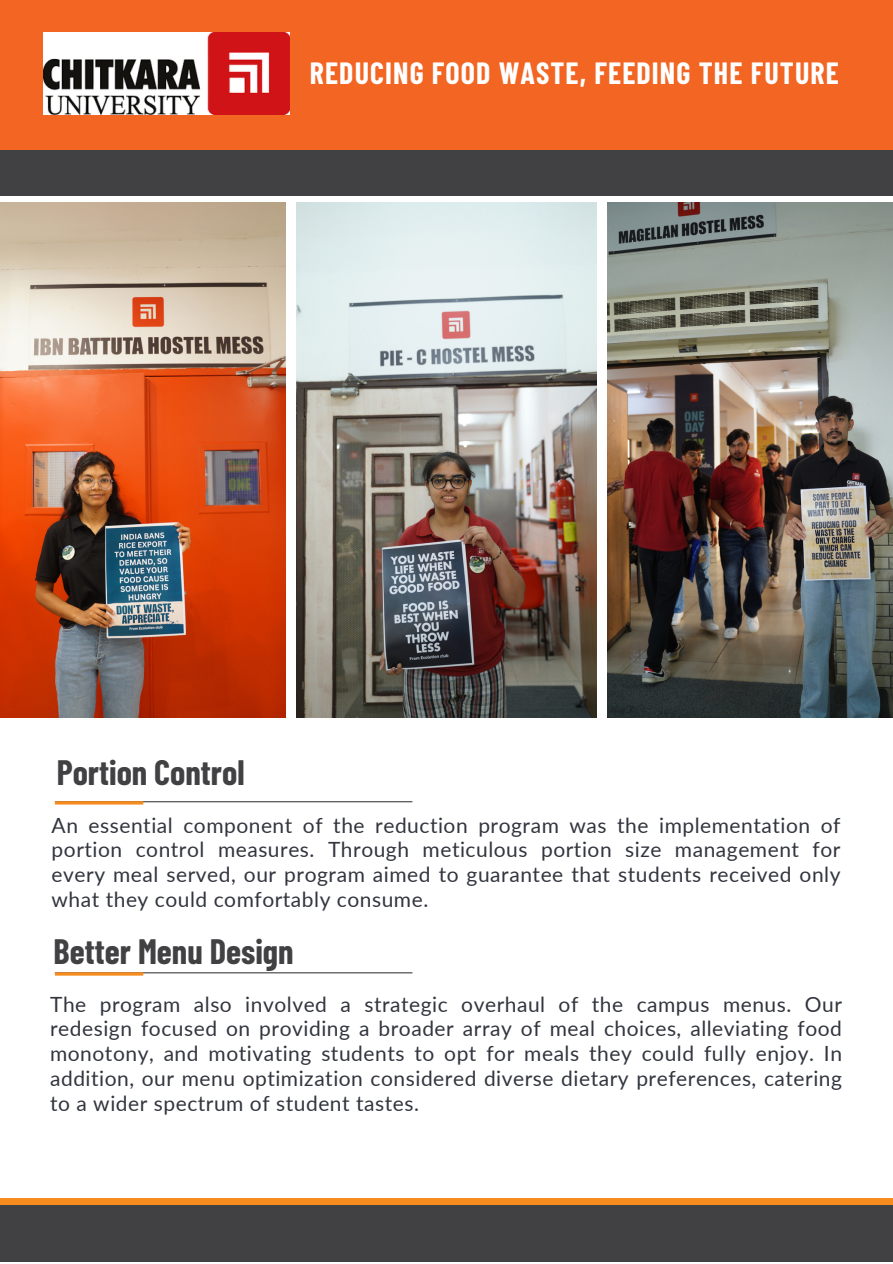
<style>
.page{position:relative;width:893px;height:1264px;background:#fff}
.page>*{position:absolute;margin:0;border:0;box-sizing:border-box;transform-origin:0 0}
.t1{font:700 34.5px "Barlow Condensed";color:#414042}
.t2{font:700 30px "Barlow Condensed";letter-spacing:.035em;color:#fff}
.t3{font:21px/24.8px "Lato";letter-spacing:.025em;color:#32353e;text-align:justify}
</style>
<div class="page">
<img style="left:0;top:202px;width:286px;height:515px">
<img style="left:297px;top:202px;width:299px;height:515px">
<img style="left:607px;top:202px;width:285px;height:515px">
<div style="left:0;top:0;width:892px;height:151px;background:#f26522"></div>
<div style="left:0;top:150px;width:892px;height:46px;background:#414042"></div>
<div style="left:0;top:1201px;width:892px;height:61px;background:#414042"></div>
<div style="left:0;top:1197px;width:892px;height:7px;background:#f68b1e"></div>
<hr style="left:55px;top:801px;width:357px;height:1px;background:#414042">
<hr style="left:55px;top:801px;width:88px;height:3px;background:#f68b1e">
<img style="left:43px;top:32px;width:247px;height:82px">
<hr style="left:55px;top:972px;width:357px;height:1px;background:#414042">
<hr style="left:55px;top:972px;width:88px;height:3px;background:#f68b1e">
<p class="t2" style="left:310px;top:54px;width:530px">REDUCING FOOD WASTE, FEEDING THE FUTURE</p>
<p class="t1" style="left:57px;top:750px;width:189px">Portion Control</p>
<p class="t3" style="left:52px;top:812px;width:790px">An essential component of the reduction program was the implementation of portion control measures. Through meticulous portion size management for every meal served, our program aimed to guarantee that students received only what they could comfortably consume.</p>
<p class="t1" style="left:54px;top:929px;width:241px">Better Menu Design</p>
<p class="t3" style="left:50px;top:991px;width:793px">The program also involved a strategic overhaul of the campus menus. Our redesign focused on providing a broader array of meal choices, alleviating food monotony, and motivating students to opt for meals they could fully enjoy. In addition, our menu optimization considered diverse dietary preferences, catering to a wider spectrum of student tastes.</p>
</div>
